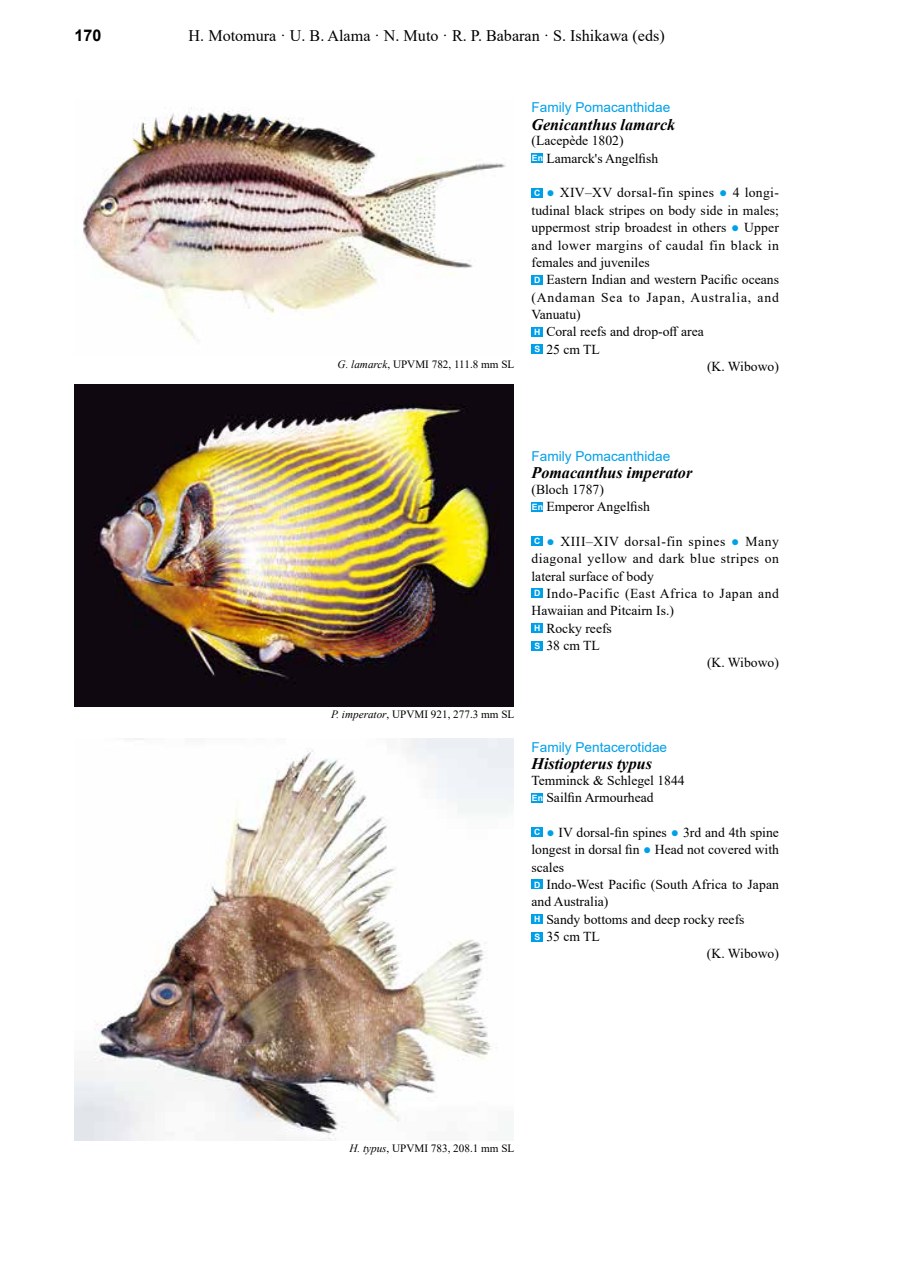
<style>
.page{position:relative;width:903px;height:1275px;background:#fff}
.page>*{position:absolute;margin:0;border:0;box-sizing:border-box;transform-origin:0 0}
.t1{font:16.1px "Times New Roman";color:#000}
.t2{font:italic 700 16.1px "Times New Roman";color:#000}
.t3{font:700 16.1px "Arial";color:#000}
.t4{font:13.65px/17.3px "Times New Roman";color:#000}
.t5{font:13.65px "Arial";color:#00a0e9}
.t6{font:13.65px "Times New Roman";letter-spacing:.035em;color:#000}
.t7{font:13.65px "Times New Roman";letter-spacing:.025em;color:#000}
.t8{font:13.65px "Times New Roman";letter-spacing:.06em;color:#000}
.t9{font:13.65px/17.3px "Times New Roman";letter-spacing:.03em;color:#000}
.t10{font:11.2px "Times New Roman";color:#000}
.t11{font:700 8.75px "Arial";color:#fff}
.s1{font-style:italic}
.s2{color:#00a0e9}
</style>
<div class="page">
<img style="left:74px;top:107px;width:432px;height:232px">
<img style="left:74px;top:385px;width:440px;height:321px">
<img style="left:74px;top:739px;width:440px;height:401px">
<div style="left:531px;top:154px;width:12px;height:9px;background:#00a0e9"></div>
<div style="left:531px;top:188px;width:12px;height:10px;background:#00a0e9"></div>
<div style="left:531px;top:275px;width:12px;height:10px;background:#00a0e9"></div>
<div style="left:531px;top:344px;width:12px;height:10px;background:#00a0e9"></div>
<div style="left:531px;top:327px;width:12px;height:10px;background:#00a0e9"></div>
<div style="left:531px;top:502px;width:12px;height:10px;background:#00a0e9"></div>
<div style="left:531px;top:536px;width:12px;height:10px;background:#00a0e9"></div>
<div style="left:531px;top:589px;width:12px;height:9px;background:#00a0e9"></div>
<div style="left:531px;top:641px;width:12px;height:9px;background:#00a0e9"></div>
<div style="left:531px;top:623px;width:12px;height:10px;background:#00a0e9"></div>
<div style="left:531px;top:793px;width:12px;height:10px;background:#00a0e9"></div>
<div style="left:531px;top:827px;width:12px;height:10px;background:#00a0e9"></div>
<div style="left:531px;top:880px;width:12px;height:9px;background:#00a0e9"></div>
<div style="left:531px;top:932px;width:12px;height:9px;background:#00a0e9"></div>
<div style="left:531px;top:914px;width:12px;height:10px;background:#00a0e9"></div>
<p class="t3" style="left:74px;top:24px;width:28px">170</p>
<p class="t1" style="left:189px;top:24px;width:477px">H. Motomura · U B. . Alama · N. Muto · R .P. Babaran · .S Ishikawa (eds(</p>
<p class="t10" style="left:338px;top:356px;width:178px"><span class="s1">G. lamarck</span>, UPVMI 782, 111.8 mm SL</p>
<p class="t5" style="left:531px;top:98px;width:140px">Family Pomacanthidae</p>
<p class="t2" style="left:531px;top:113px;width:145px">Genicanthus lamarck</p>
<p class="t4" style="left:546px;top:132px;width:113px;text-indent:-15px">(Lacepède 1802(<br>Lamarck s' Angelfish</p>
<p class="t4" style="left:531px;top:201px;width:249px">tudinal black stripes on body side in males;</p>
<p class="t11" style="left:532px;top:152px;width:13px">En</p>
<p class="t11" style="left:534px;top:187px;width:8px">C</p>
<p class="t7" style="left:546px;top:183px;width:234px"><span class="s2">●</span> XIV–XV dorsal-fin spines <span class="s2">●</span> 4 longi-</p>
<p class="t4" style="left:531px;top:219px;width:249px;text-align:justify">uppermost strip broadest in others <span class="s2">●</span> Upper and lower margins of caudal fin black in females and juveniles</p>
<p class="t4" style="left:546px;top:271px;width:234px;text-align:right">Eastern Indian and western Pacific oceans and</p>
<p class="t11" style="left:534px;top:274px;width:8px">D</p>
<p class="t9" style="left:531px;top:288px;width:65px">(Andaman<br>Vanuatu(</p>
<p class="t4" style="left:546px;top:323px;width:159px">Coral reefs and drop-off area<br>25 cm TL</p>
<p class="t8" style="left:646px;top:287px;width:106px">Japan, Australia,</p>
<p class="t4" style="left:601px;top:288px;width:23px">Sea</p>
<p class="t4" style="left:629px;top:288px;width:13px">to</p>
<p class="t11" style="left:534px;top:326px;width:8px">H</p>
<p class="t11" style="left:534px;top:343px;width:7px">S</p>
<p class="t4" style="left:707px;top:357px;width:73px">K( . Wibowo(</p>
<p class="t10" style="left:331px;top:707px;width:185px"><span class="s1">.P imperator</span>, UPVMI 921, 277.3 mm SL</p>
<p class="t5" style="left:531px;top:446px;width:140px">Family Pomacanthidae</p>
<p class="t2" style="left:531px;top:462px;width:162px">Pomacanthus imperator</p>
<p class="t4" style="left:546px;top:480px;width:105px;text-indent:-15px">(Bloch 1787(<br>Emperor Angelfish</p>
<p class="t4" style="left:531px;top:532px;width:249px;text-align:justify;text-indent:15px"><span class="s2">●</span> XIII–XIV dorsal-fin spines <span class="s2">●</span> Many diagonal yellow and dark blue stripes on lateral surface of body</p>
<p class="t6" style="left:546px;top:584px;width:234px">Indo-Pacific (East Africa to Japan and</p>
<p class="t4" style="left:531px;top:602px;width:144px">Hawaiian and Pitcairn Is (.</p>
<p class="t4" style="left:546px;top:619px;width:67px">Rocky reefs</p>
<p class="t4" style="left:546px;top:636px;width:55px">38 cm TL</p>
<p class="t4" style="left:707px;top:654px;width:73px">K( . Wibowo(</p>
<p class="t11" style="left:532px;top:500px;width:13px">En</p>
<p class="t11" style="left:534px;top:535px;width:8px">C</p>
<p class="t11" style="left:534px;top:587px;width:8px">D</p>
<p class="t11" style="left:534px;top:622px;width:8px">H</p>
<p class="t11" style="left:534px;top:639px;width:7px">S</p>
<p class="t5" style="left:531px;top:737px;width:137px">Family Pentacerotidae</p>
<p class="t2" style="left:531px;top:753px;width:122px">Histiopterus typus</p>
<p class="t4" style="left:546px;top:771px;width:140px;text-indent:-15px">Temminck &amp; Schlegel 1844<br>Sailfin Armourhead</p>
<p class="t4" style="left:531px;top:823px;width:249px;text-align:justify;text-indent:15px"><span class="s2">●</span> IV dorsal-fin spines <span class="s2">●</span> 3rd and 4th spine longest in dorsal fin <span class="s2">●</span> Head not covered with scales</p>
<p class="t4" style="left:546px;top:875px;width:234px">Indo-West Pacific (South Africa to Japan</p>
<p class="t4" style="left:531px;top:893px;width:78px">and Australia(</p>
<p class="t4" style="left:546px;top:910px;width:200px">Sandy bottoms and deep rocky reefs</p>
<p class="t4" style="left:546px;top:927px;width:55px">35 cm TL</p>
<p class="t4" style="left:707px;top:945px;width:73px">K( . Wibowo(</p>
<p class="t11" style="left:532px;top:791px;width:13px">En</p>
<p class="t11" style="left:534px;top:826px;width:8px">C</p>
<p class="t11" style="left:534px;top:878px;width:8px">D</p>
<p class="t11" style="left:534px;top:913px;width:8px">H</p>
<p class="t11" style="left:534px;top:930px;width:7px">S</p>
<p class="t10" style="left:349px;top:1140px;width:166px"><span class="s1">H. typus</span>, UPVMI 783, 208.1 mm SL</p>
</div>
